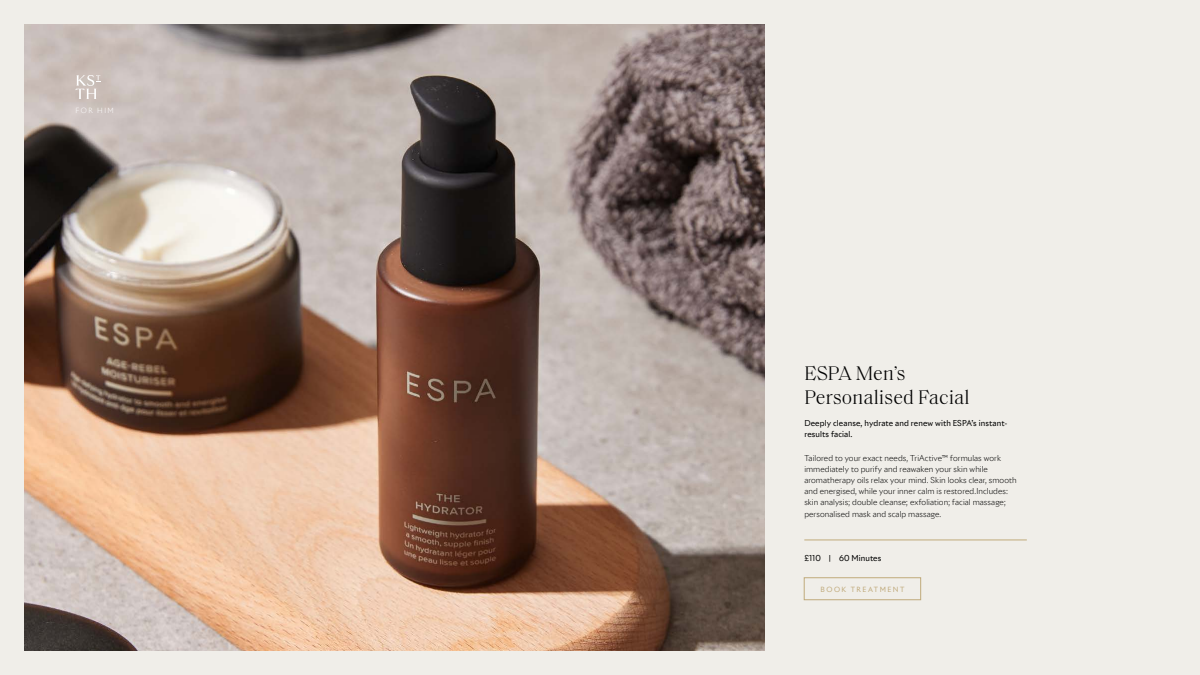
<style>
.page{position:relative;width:1200px;height:675px;background:#f0eee9}
.page>*{position:absolute;margin:0;border:0;box-sizing:border-box;transform-origin:0 0}
.t1{font:300 20px/24px "Saol Text";color:#000}
.t2{font:300 8px/11.2px "Riviera Nights";letter-spacing:.01em;color:#000}
.t3{font:8px/11.2px "Riviera Nights";letter-spacing:.015em;color:#000}
.t4{font:7px "Riviera Nights";letter-spacing:.215em;color:#c0aa7b}
.t5{font:300 7px "Riviera Nights";letter-spacing:.215em;color:#fff}
</style>
<div class="page">
<img style="left:24px;top:24px;width:740px;height:627px">
<svg style="left:75px;top:75px;width:25px;height:24px"></svg>
<hr style="left:804px;top:540px;width:223px;height:1px;background:#c0aa7b">
<div style="left:804px;top:577px;width:117px;height:23px;border:1px solid #c0aa7b"></div>
<p class="t5" style="left:75px;top:105px;width:40px">FOR HIM</p>
<h1 class="t1" style="left:804px;top:360px;width:167px">ESPA Men’s<br>Personalised Facial</h1>
<p class="t3" style="left:804px;top:418px;width:205px">Deeply cleanse, hydrate and renew with ESPA’s instant&shy;results facial.</p>
<p class="t2" style="left:804px;top:452px;width:214px">Tailored to your exact needs, TriActive™ formulas work immediately to purify and reawaken your skin while aromatherapy oils relax your mind. Skin looks clear, smooth and energised, while your inner calm is restored.Includes: skin analysis; double cleanse; exfoliation; facial massage; personalised mask and scalp massage.</p>
<p class="t3" style="left:804px;top:553px;width:79px">£110 | 60 Minutes</p>
<p class="t4" style="left:820px;top:584px;width:85px">BOOK TREATMENT</p>
</div>
